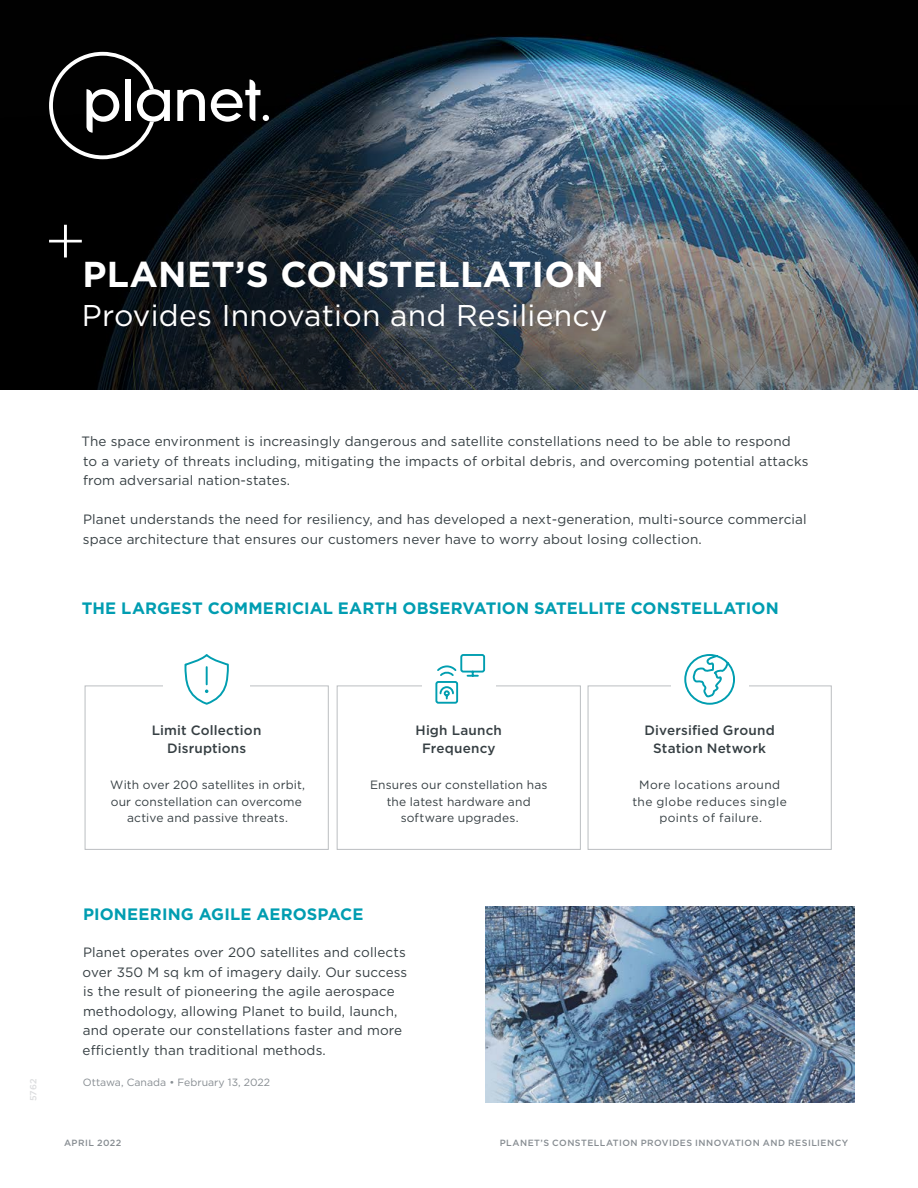
<style>
.page{position:relative;width:918px;height:1188px;background:#fff}
.page>*{position:absolute;margin:0;border:0;box-sizing:border-box;transform-origin:0 0}
.t1{font:700 36px "Gotham";letter-spacing:.01em;color:#fff}
.t2{font:30px "Gotham";letter-spacing:.01em;color:#fff}
.t3{font:700 16.5px "Gotham";letter-spacing:.005em;color:#009db1}
.t4{font:13.5px/19.5px "Gotham";letter-spacing:.01em;color:#363f43}
.t5{font:500 13.5px/18px "Gotham";letter-spacing:.015em;color:#363f43;text-align:center}
.t6{font:12px/16.5px "Gotham";letter-spacing:.02em;color:#363f43;text-align:center}
.t7{font:10.5px "Gotham";color:#878d92}
.t8{font:500 9px "Gotham";letter-spacing:.055em;color:#878d92}
.t9{font:500 9px "Gotham";color:#dcdddf}
</style>
<div class="page">
<div style="left:85px;top:686px;width:243px;height:164px;border:1px solid #bbbec1"></div>
<div style="left:337px;top:686px;width:244px;height:164px;border:1px solid #bbbec1"></div>
<div style="left:588px;top:686px;width:243px;height:164px;border:1px solid #bbbec1"></div>
<div style="left:163px;top:665px;width:87px;height:39px;background:#fff"></div>
<div style="left:422px;top:665px;width:73px;height:39px;background:#fff"></div>
<div style="left:671px;top:666px;width:77px;height:39px;background:#fff"></div>
<svg style="left:684px;top:654px;width:51px;height:51px"></svg>
<svg style="left:435px;top:654px;width:51px;height:50px"></svg>
<svg style="left:184px;top:654px;width:45px;height:51px"></svg>
<img style="left:0;top:0;width:918px;height:106px">
<img style="left:0;top:106px;width:918px;height:284px">
<svg style="left:49px;top:225px;width:33px;height:33px"></svg>
<img style="left:485px;top:906px;width:370px;height:196px">
<svg style="left:49px;top:52px;width:121px;height:107px"></svg>
<svg style="left:177px;top:89px;width:28px;height:32px"></svg>
<svg style="left:211px;top:80px;width:58px;height:42px"></svg>
<h1 class="t1" style="left:82px;top:251px;width:523px">PLANET’S CONSTELLATION</h1>
<h2 class="t2" style="left:82px;top:296px;width:527px">Provides Innovation and Resiliency</h2>
<p class="t4" style="left:81px;top:432px;width:729px">The space environment is increasingly dangerous and satellite constellations need to be able to respond<br>to a variety of threats including, mitigating the impacts of orbital debris, and overcoming potential attacks from adversarial nation-states.</p>
<p class="t4" style="left:83px;top:510px;width:725px">Planet understands the need for resiliency, and has developed a next-generation, multi-source commercial space architecture that ensures our customers never have to worry about losing collection.</p>
<p class="t3" style="left:82px;top:597px;width:698px">THE LARGEST COMMERICIAL EARTH OBSERVATION SATELLITE CONSTELLATION</p>
<p class="t5" style="left:152px;top:721px;width:111px">Limit Collection<br>Disruptions</p>
<p class="t5" style="left:416px;top:721px;width:88px">High Launch<br>Frequency</p>
<p class="t5" style="left:645px;top:721px;width:132px">Diversified Ground<br>Station Network</p>
<p class="t6" style="left:110px;top:777px;width:196px">With over 200 satellites in orbit, our constellation can overcome active and passive threats.</p>
<p class="t6" style="left:370px;top:777px;width:179px">Ensures our constellation has the latest hardware and software upgrades.</p>
<p class="t6" style="left:632px;top:777px;width:156px">More locations around the globe reduces single points of failure.</p>
<p class="t9" style="left:27px;top:1101px;width:25px;rotate:-90deg">5762</p>
<p class="t3" style="left:83px;top:903px;width:282px">PIONEERING AGILE AEROSPACE</p>
<p class="t4" style="left:83px;top:943px;width:326px">Planet operates over 200 satellites and collects over 350 M sq km of imagery daily. Our success is the result of pioneering the agile aerospace methodology, allowing Planet to build, launch, and operate our constellations faster and more efficiently than traditional methods.</p>
<p class="t7" style="left:83px;top:1076px;width:189px">Ottawa, Canada • February 13, 2022</p>
<p class="t8" style="left:64px;top:1136px;width:59px">APRIL 2022</p>
<p class="t8" style="left:500px;top:1136px;width:350px">PLANET’S CONSTELLATION PROVIDES INNOVATION AND RESILIENCY</p>
</div>
